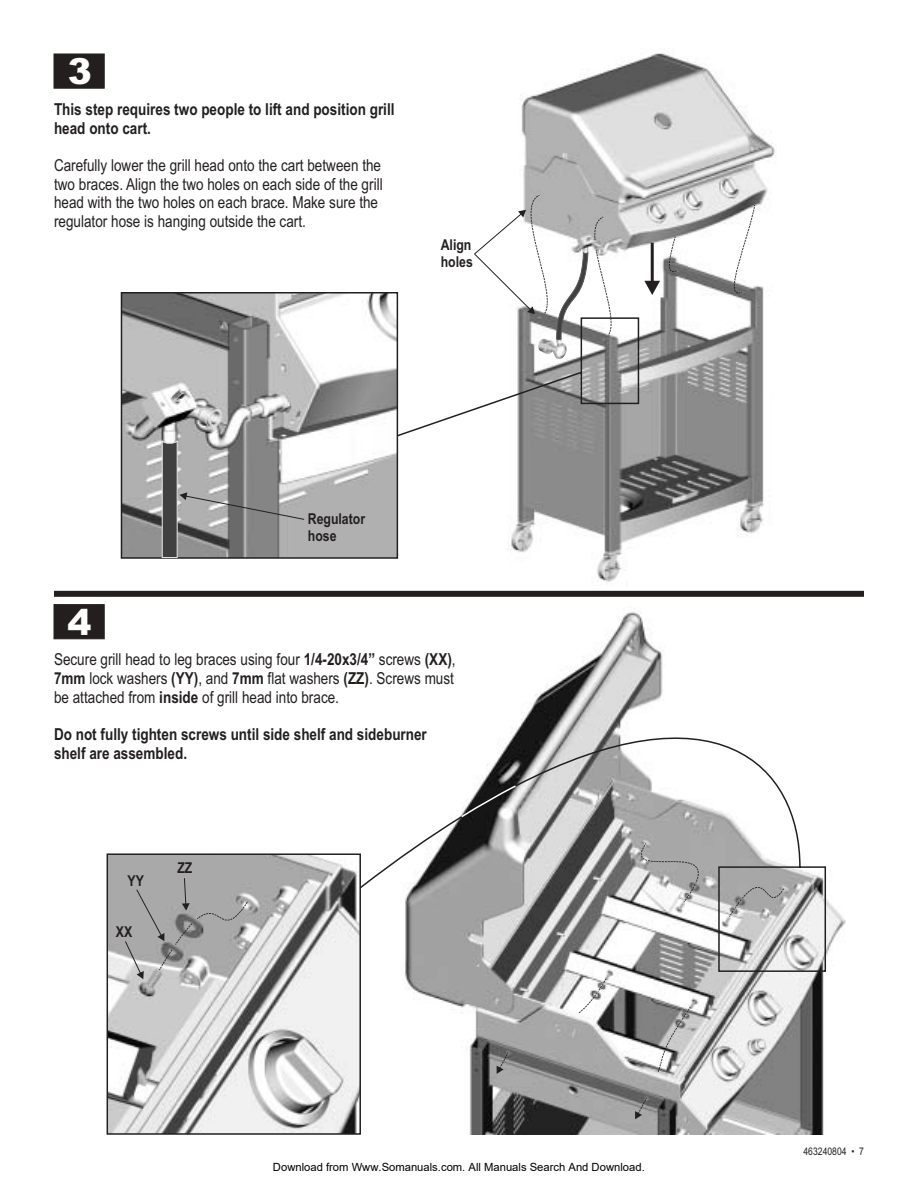
<style>
.page{position:relative;width:918px;height:1188px;background:#fff}
.page>*{position:absolute;margin:0;border:0;box-sizing:border-box;transform-origin:0 0}
.t1{font:900 36px "Arial";color:#fff}
.t2{font:16.5px/18.8px "Arial Narrow";color:#231f1f}
.t3{font:700 16.5px/18.9px "Arial Narrow";color:#231f1f}
.t4{font:700 15px/17.1px "Arial Narrow";color:#231f1f}
.t5{font:11.25px "Arial";color:#000}
.t6{font:10.5px "Arial Narrow";color:#231f1f}
.s1{font-weight:700}
</style>
<div class="page">
<img style="left:405px;top:608px;width:441px;height:526px">
<img style="left:507px;top:53px;width:269px;height:529px">
<div style="left:54px;top:54px;width:50px;height:34px;background:#231f1f"></div>
<div style="left:54px;top:604px;width:50px;height:35px;background:#231f1f;border:1px solid #231f1f"></div>
<div style="left:54px;top:591px;width:810px;height:6px;background:#231f1f"></div>
<img style="left:124px;top:295px;width:271px;height:261px">
<div style="left:121px;top:292px;width:277px;height:267px;border:2px solid #231f1f"></div>
<svg style="left:162px;top:440px;width:143px;height:118px;background:#949494"></svg>
<svg style="left:395px;top:194px;width:361px;height:244px"></svg>
<img style="left:110px;top:856px;width:248px;height:276px">
<svg style="left:620px;top:973px;width:165px;height:142px"></svg>
<svg style="left:635px;top:1111px;width:7px;height:8px"></svg>
<svg style="left:497px;top:978px;width:195px;height:96px"></svg>
<div style="left:107px;top:853px;width:254px;height:282px;border:2px solid #231f1f"></div>
<svg style="left:513px;top:683px;width:314px;height:290px"></svg>
<svg style="left:358px;top:784px;width:159px;height:106px"></svg>
<svg style="left:124px;top:877px;width:125px;height:102px;background:#a9a8a8"></svg>
<h1 class="t1" style="left:68px;top:51px;width:26px">3</h1>
<p class="t3" style="left:54px;top:101px;width:342px">This step requires two people to lift and position grill head onto cart.</p>
<p class="t2" style="left:54px;top:158px;width:330px">Carefully lower the grill head onto the cart between the two braces. Align the two holes on each side of the grill head with the two holes on each brace. Make sure the regulator hose is hanging outside the cart.</p>
<p class="t4" style="left:441px;top:238px;width:34px">Align holes</p>
<h1 class="t1" style="left:67px;top:601px;width:26px">4</h1>
<p class="t4" style="left:308px;top:512px;width:59px">Regulator hose</p>
<p class="t2" style="left:54px;top:651px;width:403px">Secure grill head to leg braces using four <span class="s1">1/4-20x3/4”</span> screws <span class="s1">(XX)</span>,<br><span class="s1">7mm</span> lock washers <span class="s1">(YY) 7mm</span> flat washers <span class="s1">(ZZ)</span>. Screws must</p>
<p class="t2" style="left:54px;top:670px;width:287px;text-indent:144px">, and<br>be attached from <span class="s1">inside</span> of grill head into brace.</p>
<p class="t3" style="left:54px;top:727px;width:374px">Do not fully tighten screws until side shelf and sideburner shelf are assembled.</p>
<p class="t4" style="left:128px;top:874px;width:18px">YY</p>
<p class="t4" style="left:116px;top:925px;width:18px">XX</p>
<p class="t4" style="left:177px;top:861px;width:17px">ZZ</p>
<p class="t5" style="left:273px;top:1160px;width:373px">Download from Www.Somanuals.com. All Manuals Search And Download.</p>
<p class="t6" style="left:804px;top:1147px;width:62px">463240804 • 7</p>
</div>
